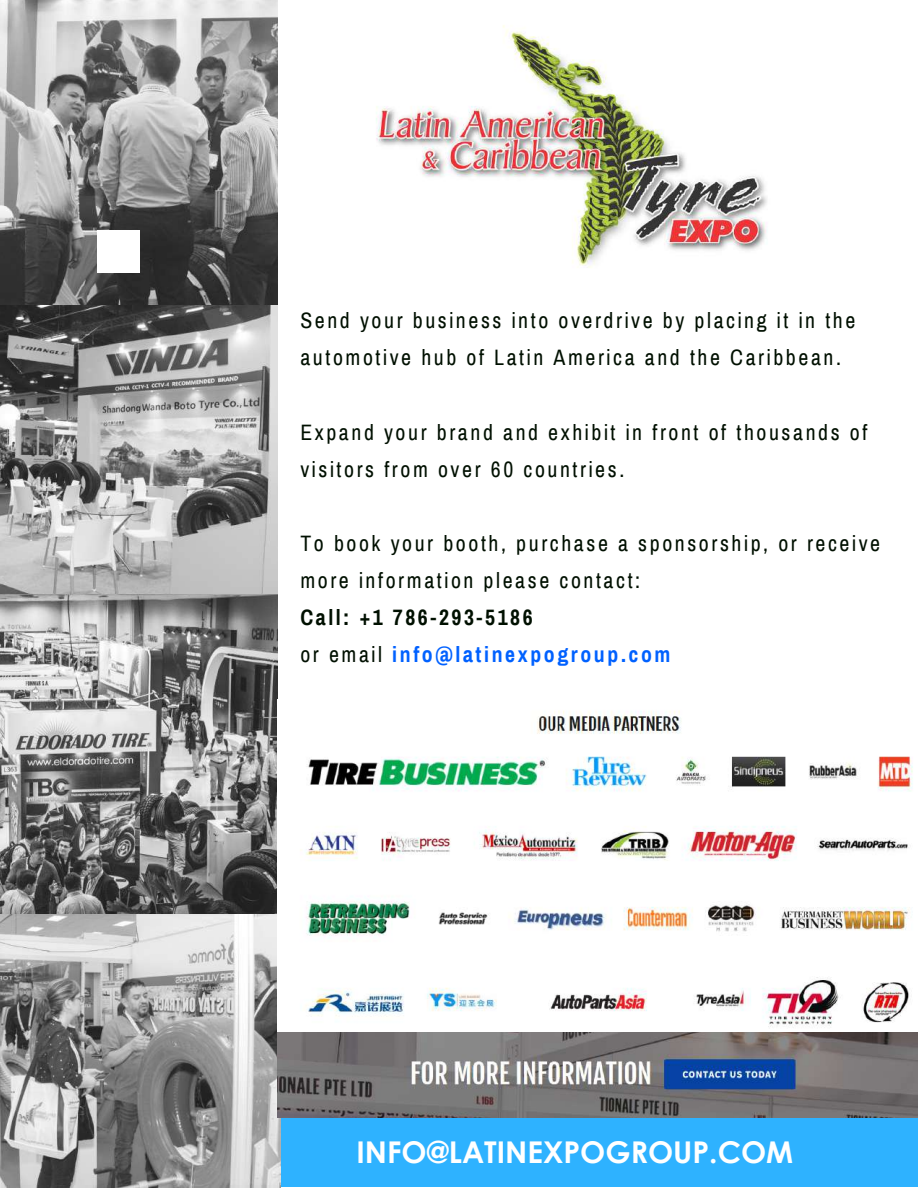
<style>
.page{position:relative;width:918px;height:1188px;background:#fff}
.page>*{position:absolute;margin:0;border:0;box-sizing:border-box;transform-origin:0 0}
.t1{font:700 30px "Century Gothic";color:#fff}
.t2{font:21.75px/37.2px "Archivo Narrow";letter-spacing:.12em;color:#001000}
.t3{font:700 21.75px/37.2px "Archivo Narrow";letter-spacing:.12em;color:#0061ff}
.s1{color:#001000}
.s2{font-weight:400;color:#001000}
</style>
<div class="page">
<img style="left:0;top:0;width:278px;height:594px">
<img style="left:0;top:594px;width:278px;height:321px">
<div style="left:279px;top:1115px;width:639px;height:72px;background:#2eb2ff"></div>
<img style="left:0;top:915px;width:280px;height:273px">
<img style="left:278px;top:710px;width:640px;height:407px">
<div style="left:97px;top:231px;width:43px;height:42px;background:#fff"></div>
<img style="left:376px;top:25px;width:391px;height:243px">
<p class="t2" style="left:300px;top:302px;width:557px">Send your business into overdrive by placing it in the automotive hub of Latin America and the Caribbean.</p>
<p class="t2" style="left:300px;top:414px;width:569px">Expand your brand and exhibit in front of thousands of visitors from over 60 countries.</p>
<p class="t2" style="left:300px;top:525px;width:581px">To book your booth, purchase a sponsorship, or receive more information please contact:</p>
<p class="t3" style="left:300px;top:599px;width:372px"><span class="s1">Call: +1 786-293-5186<br></span><span class="s2">or email</span> info@latinexpogroup.com</p>
<h1 class="t1" style="left:356px;top:1129px;width:438px">INFO@LATINEXPOGROUP.COM</h1>
</div>
